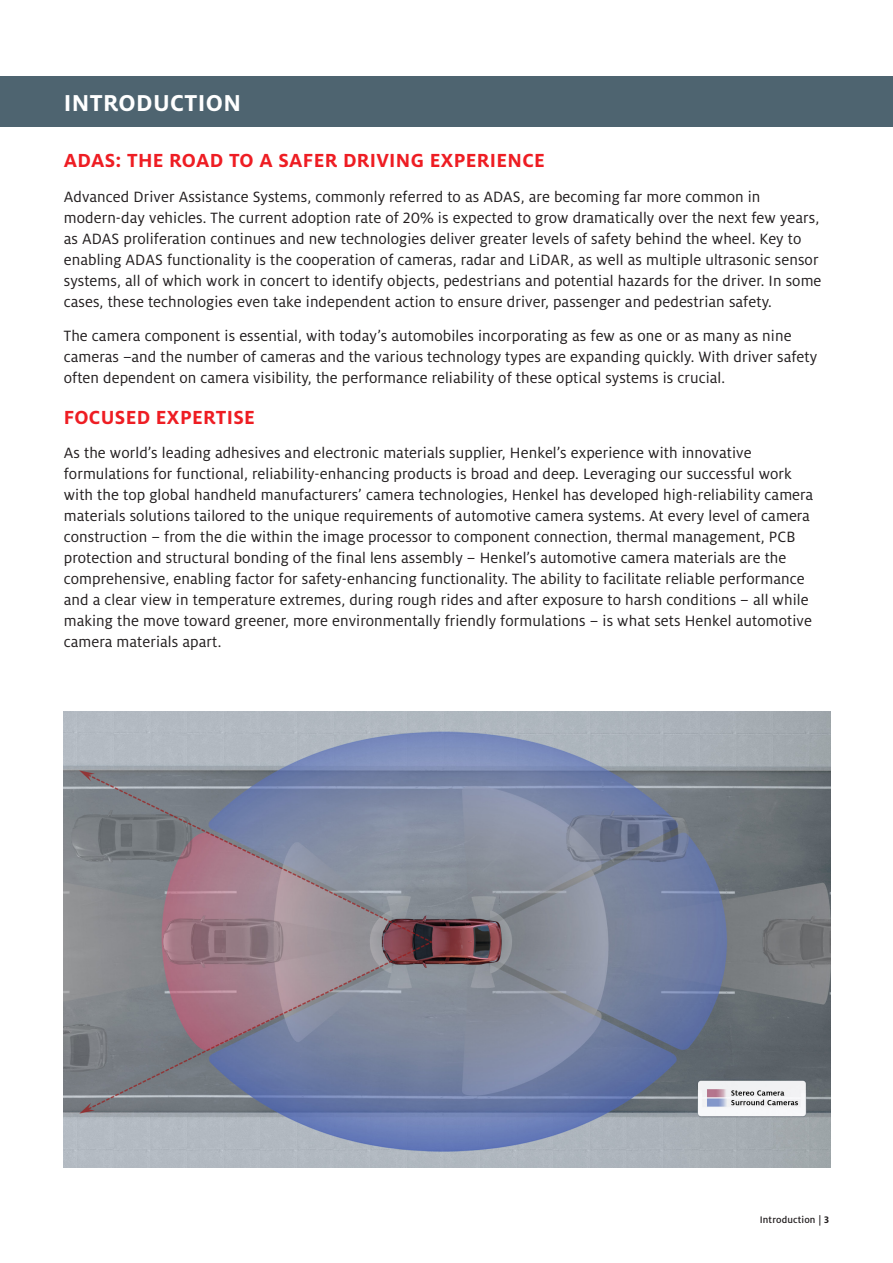
<style>
.page{position:relative;width:893px;height:1263px;background:#fff}
.page>*{position:absolute;margin:0;border:0;box-sizing:border-box;transform-origin:0 0}
.Copy_14_18{font:700 25.5px "Henkel Milo";letter-spacing:.015em;color:#fff}
.Copy_14_18-2{font:700 21px "Henkel Milo";letter-spacing:.015em;color:#ee1d23}
.Copy_14_18-3{font:16.5px/21px "Henkel Milo";letter-spacing:.005em;color:#231f20}
.Right_Hand_Numbering{font:500 10.5px "Henkel Milo";letter-spacing:.015em;color:#231f20}
.s1{font-weight:700}
</style>
<div class="page">
<div style="left:0;top:78px;width:893px;height:49px;background:#4e6470"></div>
<img style="left:64px;top:711px;width:766px;height:456px">
<hr style="left:0;top:0;width:1px;height:1263px;background:#231f20">
<div style="left:0;top:76px;width:893px;height:49px;background:#4e6470"></div>
<p class="Copy_14_18" style="left:64px;top:88px;width:179px">INTRODUCTION</p>
<p class="Copy_14_18-2" style="left:64px;top:148px;width:482px">ADAS: THE ROAD TO A SAFER DRIVING EXPERIENCE</p>
<p class="Copy_14_18-3" style="left:64px;top:186px;width:759px">Advanced Driver Assistance Systems, commonly referred to as ADAS, are becoming far more common in modern-day vehicles. The current adoption rate of 20% is expected to grow dramatically over the next few years, as ADAS proliferation continues and new technologies deliver greater levels of safety behind the wheel. Key to enabling ADAS functionality is the cooperation of cameras, radar and LiDAR, as well as multiple ultrasonic sensor systems, all of which work in concert to identify objects, pedestrians and potential hazards for the driver. In some cases, these technologies even take independent action to ensure driver, passenger and pedestrian safety.</p>
<p class="Copy_14_18-3" style="left:64px;top:325px;width:755px">The camera component is essential, with today’s automobiles incorporating as few as one or as many as nine cameras –and the number of cameras and the various technology types are expanding quickly. With driver safety often dependent on camera visibility, the performance reliability of these optical systems is crucial.</p>
<p class="Copy_14_18-2" style="left:64px;top:405px;width:193px">FOCUSED EXPERTISE</p>
<p class="Copy_14_18-3" style="left:64px;top:442px;width:751px">As the world’s leading adhesives and electronic materials supplier, Henkel’s experience with innovative formulations for functional, reliability-enhancing products is broad and deep. Leveraging our successful work with the top global handheld manufacturers’ camera technologies, Henkel has developed high-reliability camera materials solutions tailored to the unique requirements of automotive camera systems. At every level of camera construction – from the die within the image processor to component connection, thermal management, PCB protection and structural bonding of the final lens assembly – Henkel’s automotive camera materials are the comprehensive, enabling factor for safety-enhancing functionality. The ability to facilitate reliable performance and a clear view in temperature extremes, during rough rides and after exposure to harsh conditions – all while making the move toward greener, more environmentally friendly formulations – is what sets Henkel automotive camera materials apart.</p>
<p class="Right_Hand_Numbering" style="left:760px;top:1214px;width:71px">Introduction | <span class="s1">3</span></p>
</div>
